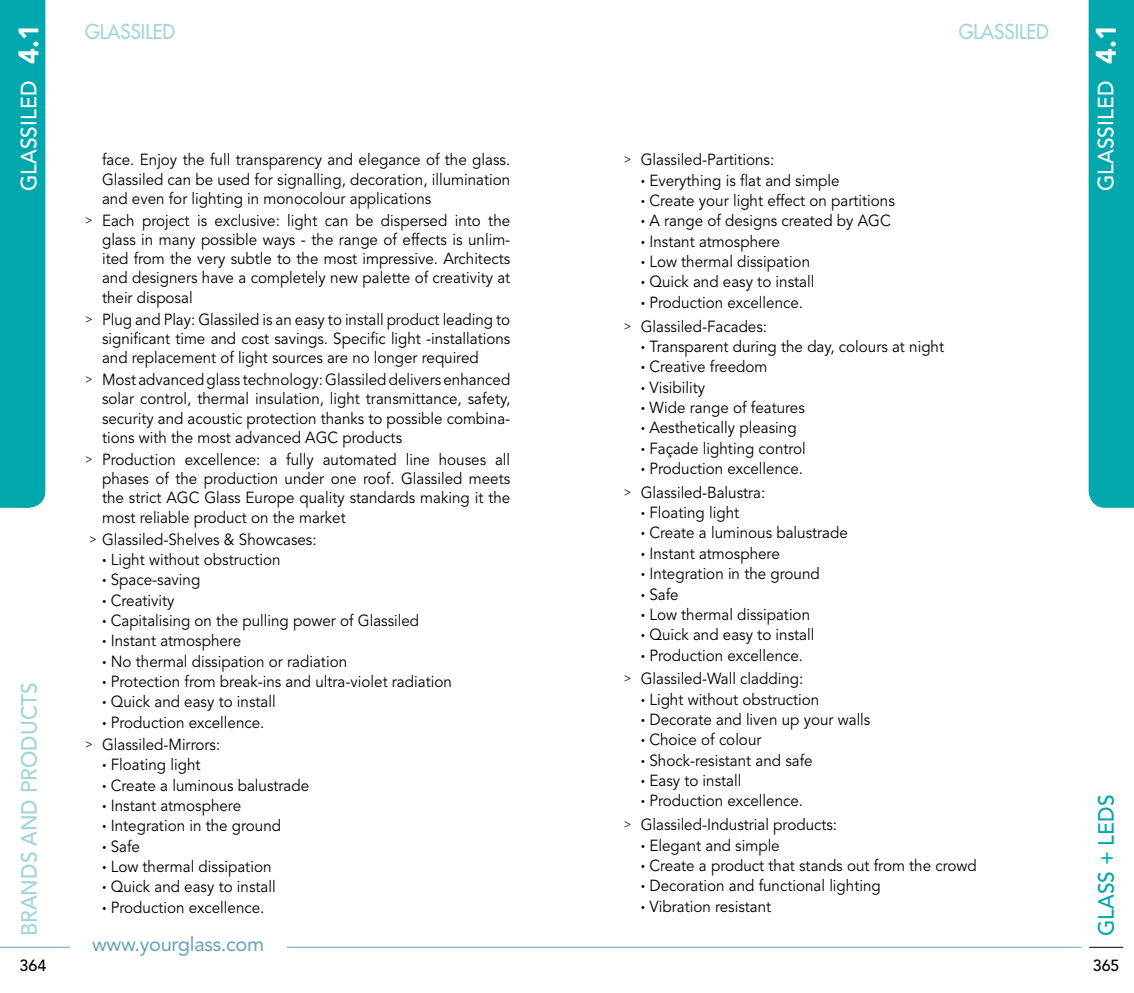
<style>
.page{position:relative;width:1134px;height:993px;background:#fff}
.page>*{position:absolute;margin:0;border:0;box-sizing:border-box;transform-origin:0 0}
.t1{font:500 22px "Avenir LT Std";color:#fff;scale:.95 1}
.t2{font:500 22px "Avenir LT Std";color:#9fd5d6;scale:.95 1}
.t3{font:500 22px "Avenir LT Std";color:#00a7ac;scale:.95 1}
.t4{font:500 20px "Futura Std";color:#9fd5d6;scale:.95 1}
.t5{font:20px "Avenir LT Std";letter-spacing:-.015em;color:#65a2bc}
.t6{font:16px/20.4px "Avenir LT Std";color:#000;scale:.95 1}
.t7{font:500 16px "Avenir LT Std";color:#000}
.s1{font-weight:900;font-size:28px}
.s2{font-size:12px}
.s3{font-weight:900}
</style>
<div class="page">
<div style="left:0;top:0;width:45px;height:507px;background:#00a7ac"></div>
<hr style="left:287px;top:946px;width:280px;height:1px;background:#65a2bc">
<hr style="left:0;top:946px;width:70px;height:1px;background:#65a2bc">
<div style="left:1089px;top:0;width:45px;height:507px;background:#00a7ac"></div>
<hr style="left:567px;top:946px;width:514px;height:1px;background:#65a2bc">
<hr style="left:1089px;top:946px;width:34px;height:1px;background:#000">
<h1 class="t1" style="left:16px;top:191px;width:177px;rotate:-90deg">Glassiled <span class="s1">4.1</span></h1>
<p class="t4" style="left:85px;top:19px;width:96px">GLASSILED</p>
<p class="t4" style="left:959px;top:19px;width:96px">GLASSILED</p>
<p class="t6" style="left:102px;top:151px;width:431px;line-height:19.2px;text-align:justify">face. Enjoy the full transparency and elegance of the glass.<br>Glassiled can be used for signalling, decoration, illumination and even for lighting in monocolour applications</p>
<p class="t6" style="left:102px;top:211px;width:431px;line-height:19.2px;text-align:justify;text-indent:-17px"><span class="s2">&gt;</span> Each project is exclusive: light can be dispersed into the glass in many possible ways - the range of effects is unlim&shy;ited from the very subtle to the most impressive. Architects and designers have a completely new palette of creativity at their disposal</p>
<p class="t6" style="left:102px;top:310px;width:431px;line-height:19.2px;text-align:justify;text-indent:-17px"><span class="s2">&gt;</span> Plug and Play: Glassiled is an easy to install product leading to significant time and cost savings. Specific light -installations and replacement of light sources are no longer required</p>
<p class="t6" style="left:102px;top:370px;width:431px;line-height:19.2px;text-align:justify;text-indent:-17px"><span class="s2">&gt;</span> Most advanced glass technology: Glassiled delivers enhanced solar control, thermal insulation, light transmittance, safety, security and acoustic protection thanks to possible combina&shy;tions with the most advanced AGC products</p>
<p class="t6" style="left:102px;top:450px;width:431px;line-height:19.2px;text-align:justify;text-indent:-17px"><span class="s2">&gt;</span> Production excellence: a fully automated line houses all phases of the production under one roof. Glassiled meets the strict AGC Glass Europe quality standards making it the most reliable product on the market</p>
<p class="t6" style="left:102px;top:529px;width:370px;text-indent:-13px"><span class="s2">&gt;</span> Glassiled-Shelves &amp; Showcases:<br><span class="s3">·</span> Light without obstruction<br><span class="s3">·</span> Space-saving<br><span class="s3">·</span> Creativity<br><span class="s3">·</span> Capitalising on the pulling power of Glassiled<br><span class="s3">·</span> Instant atmosphere<br><span class="s3">·</span> No thermal dissipation or radiation<br><span class="s3">·</span> Protection from break-ins and ultra-violet radiation <span class="s3">·</span> Quick and easy to install<br><span class="s3">·</span> Production excellence.</p>
<p class="t6" style="left:102px;top:734px;width:220px;text-indent:-17px"><span class="s2">&gt;</span> Glassiled-Mirrors:<br><span class="s3">·</span> Floating light<br><span class="s3">·</span> Create a luminous balustrade <span class="s3">·</span> Instant atmosphere<br><span class="s3">·</span> Integration in the ground<br><span class="s3">·</span> Safe<br><span class="s3">·</span> Low thermal dissipation<br><span class="s3">·</span> Quick and easy to install<br><span class="s3">·</span> Production excellence.</p>
<p class="t6" style="left:641px;top:150px;width:269px;text-indent:-17px"><span class="s2">&gt;</span> Glassiled-Partitions:<br><span class="s3">·</span> Everything is flat and simple<br><span class="s3">·</span> Create your light effect on partitions <span class="s3">·</span> A range of designs created by AGC <span class="s3">·</span> Instant atmosphere<br><span class="s3">·</span> Low thermal dissipation<br><span class="s3">·</span> Quick and easy to install<br><span class="s3">·</span> Production excellence.</p>
<p class="t6" style="left:641px;top:316px;width:321px;text-indent:-17px"><span class="s2">&gt;</span> Glassiled-Facades:<br><span class="s3">·</span> Transparent during the day, colours at night <span class="s3">·</span> Creative freedom<br><span class="s3">·</span> Visibility<br><span class="s3">·</span> Wide range of features<br><span class="s3">·</span> Aesthetically pleasing<br><span class="s3">·</span> Façade lighting control<br><span class="s3">·</span> Production excellence.</p>
<p class="t6" style="left:641px;top:482px;width:220px;text-indent:-17px"><span class="s2">&gt;</span> Glassiled-Balustra:<br><span class="s3">·</span> Floating light<br><span class="s3">·</span> Create a luminous balustrade <span class="s3">·</span> Instant atmosphere<br><span class="s3">·</span> Integration in the ground<br><span class="s3">·</span> Safe<br><span class="s3">·</span> Low thermal dissipation<br><span class="s3">·</span> Quick and easy to install<br><span class="s3">·</span> Production excellence.</p>
<p class="t6" style="left:641px;top:668px;width:243px;text-indent:-17px"><span class="s2">&gt;</span> Glassiled-Wall cladding:<br><span class="s3">·</span> Light without obstruction<br><span class="s3">·</span> Decorate and liven up your walls <span class="s3">·</span> Choice of colour<br><span class="s3">·</span> Shock-resistant and safe<br><span class="s3">·</span> Easy to install<br><span class="s3">·</span> Production excellence.</p>
<p class="t6" style="left:641px;top:814px;width:355px;text-indent:-17px"><span class="s2">&gt;</span> Glassiled-Industrial products:<br><span class="s3">·</span> Elegant and simple<br><span class="s3">·</span> Create a product that stands out from the crowd <span class="s3">·</span> Decoration and functional lighting<br><span class="s3">·</span> Vibration resistant</p>
<h1 class="t2" style="left:16px;top:935px;width:269px;rotate:-90deg">BRANDS AND PRODUCTS</h1>
<p class="t5" style="left:92px;top:932px;width:174px">www.yourglass.com</p>
<p class="t7" style="left:20px;top:955px;width:28px">364</p>
<h1 class="t1" style="left:1093px;top:191px;width:177px;rotate:-90deg">Glassiled <span class="s1">4.1</span></h1>
<h1 class="t3" style="left:1093px;top:935px;width:147px;rotate:-90deg">Glass + leds</h1>
<p class="t7" style="left:1093px;top:955px;width:28px">365</p>
</div>
